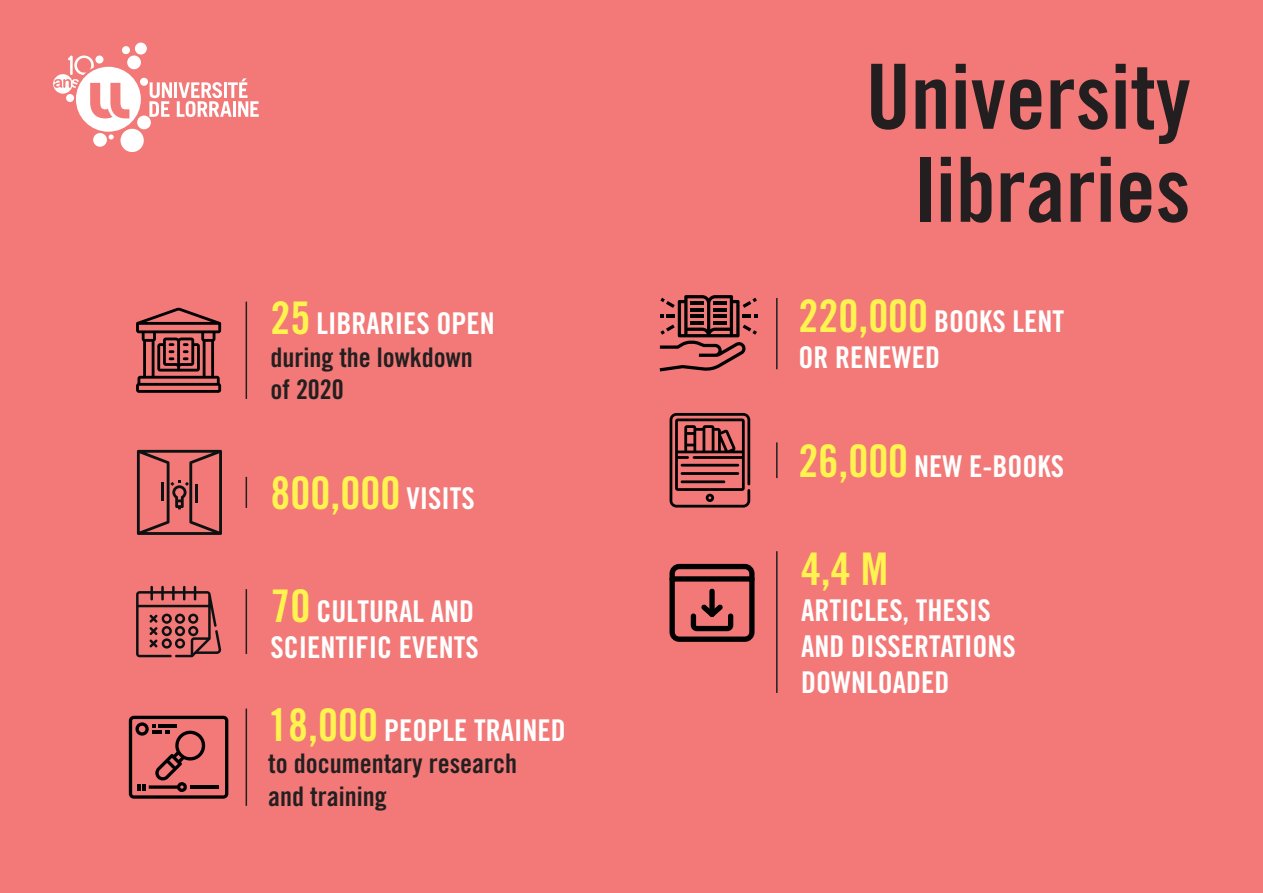
<style>
.page{position:relative;width:1263px;height:893px;background:#f27977}
.page>*{position:absolute;margin:0;border:0;box-sizing:border-box;transform-origin:0 0}
._00_GRAND_TITRE{font:90px/93px "Trade Gothic LT Std Bd Cn 20";color:#231f20;text-align:center}
._00_TEXTE_BASE{font:45px "Trade Gothic LT Std Bd Cn 20";color:#fff34f}
._00_TEXTE_BASE-2{font:30px/36px "Trade Gothic LT Std Bd Cn 20";color:#fff}
._00_TEXTE_BASE-3{font:27px/32.4px "Trade Gothic LT Std Bd Cn 20";color:#231f20}
.s1{font-size:45px;color:#fff34f}
.s2{font-size:30px;color:#fff}
</style>
<div class="page">
<div style="left:120px;top:129px;width:24px;height:23px;background:#fff;border-radius:50%"></div>
<div style="left:135px;top:43px;width:12px;height:12px;background:#fff;border-radius:50%"></div>
<div style="left:93px;top:133px;width:14px;height:14px;background:#fff;border-radius:50%"></div>
<svg style="left:53px;top:46px;width:206px;height:94px"></svg>
<hr style="left:246px;top:302px;width:1px;height:97px;background:#231f20">
<svg style="left:136px;top:308px;width:85px;height:85px"></svg>
<hr style="left:776px;top:442px;width:1px;height:36px;background:#231f20">
<svg style="left:669px;top:413px;width:81px;height:95px"></svg>
<hr style="left:246px;top:477px;width:1px;height:31px;background:#231f20">
<svg style="left:137px;top:450px;width:85px;height:85px"></svg>
<hr style="left:246px;top:589px;width:1px;height:65px;background:#231f20">
<svg style="left:136px;top:586px;width:85px;height:71px"></svg>
<hr style="left:246px;top:709px;width:1px;height:97px;background:#231f20">
<svg style="left:129px;top:716px;width:99px;height:83px"></svg>
<hr style="left:190px;top:785px;width:28px;height:4px;background:#000">
<hr style="left:776px;top:298px;width:1px;height:71px;background:#231f20">
<svg style="left:660px;top:295px;width:97px;height:76px"></svg>
<hr style="left:776px;top:551px;width:1px;height:142px;background:#231f20">
<svg style="left:669px;top:564px;width:85px;height:78px"></svg>
<div style="left:669px;top:576px;width:85px;height:6px;background:#000;border-radius:3px"></div>
<p class="_00_TEXTE_BASE-2" style="left:270px;top:305px;width:226px"><span class="s1">25</span> LIBRARIES OPEN</p>
<p class="_00_TEXTE_BASE-3" style="left:270px;top:340px;width:204px">during the lowkdown of 2020</p>
<p class="_00_TEXTE_BASE" style="left:270px;top:465px;width:206px">800,000 <span class="s2">VISITS</span></p>
<p class="_00_TEXTE_BASE-2" style="left:270px;top:593px;width:210px"><span class="s1">70</span> CULTURAL AND<br>SCIENTIFIC EVENTS</p>
<p class="_00_TEXTE_BASE-2" style="left:268px;top:712px;width:299px"><span class="s1">18,000</span> PEOPLE TRAINED</p>
<p class="_00_TEXTE_BASE-3" style="left:268px;top:747px;width:250px">to documentary research and training</p>
<p class="_00_GRAND_TITRE" style="left:866px;top:49px;width:326px">University libraries</p>
<p class="_00_TEXTE_BASE-2" style="left:798px;top:303px;width:267px"><span class="s1">220,000</span> BOOKS LENT<br>OR RENEWED</p>
<p class="_00_TEXTE_BASE-2" style="left:798px;top:448px;width:267px"><span class="s1">26,000</span> NEW E-BOOKS</p>
<p class="_00_TEXTE_BASE" style="left:801px;top:541px;width:89px">4,4 M</p>
<p class="_00_TEXTE_BASE-2" style="left:801px;top:592px;width:216px">ARTICLES, THESIS<br>AND DISSERTATIONS<br>DOWNLOADED</p>
</div>
